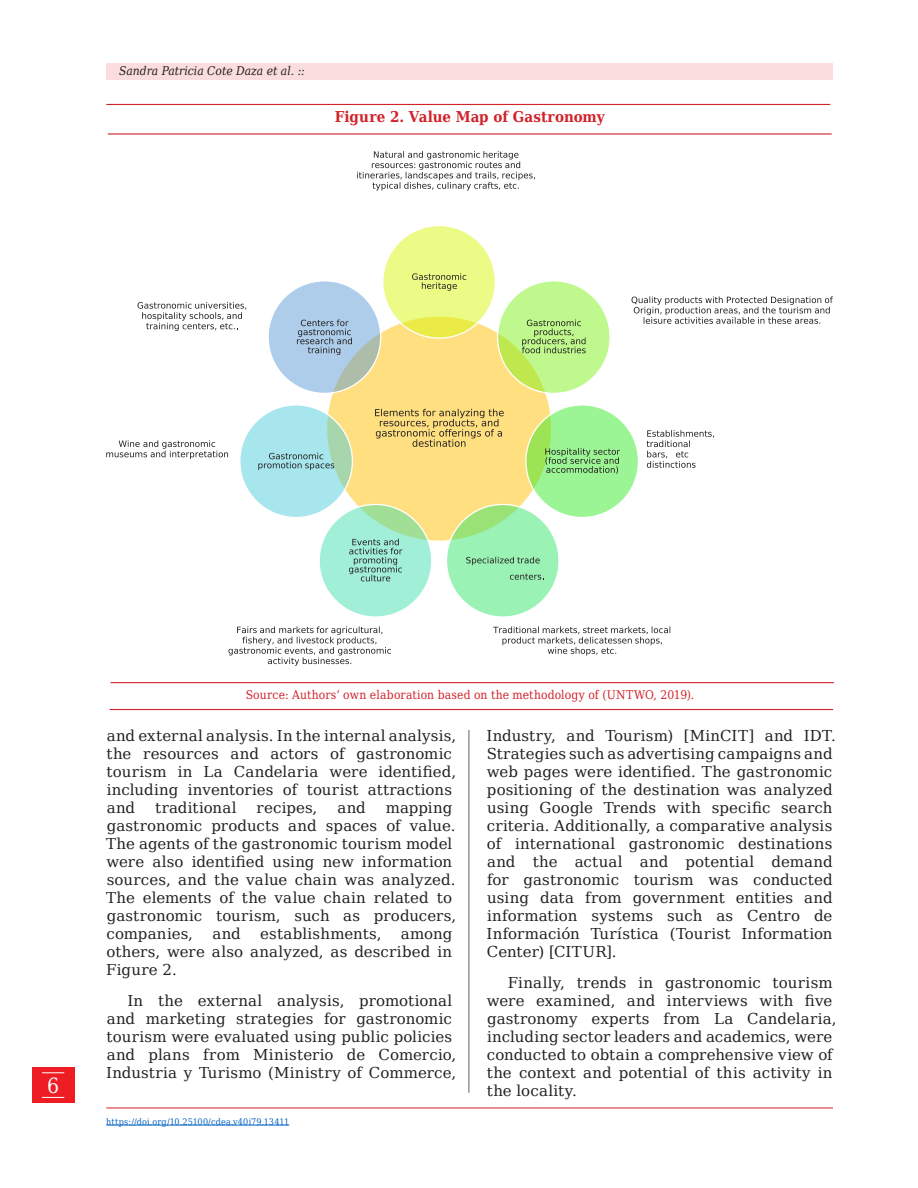
<style>
.page{position:relative;width:918px;height:1188px;background:#fff}
.page>*{position:absolute;margin:0;border:0;box-sizing:border-box;transform-origin:0 0}
.t1{font:21px "DejaVu Serif Condensed";color:#fff}
.cuerpo_de_texto{font:15px/18px "DejaVu Serif";letter-spacing:.005em;color:#231f20}
.Titulo_figura{font:700 15px "DejaVu Serif Condensed";color:#d1232a}
.Pie_de_imagen{font:12px "DejaVu Serif Condensed";letter-spacing:.01em;color:#d1232a}
.t2{font:italic 12px "DejaVu Serif Condensed";color:#231f20}
.fechas{font:9px "DejaVu Serif Condensed";letter-spacing:.01em;color:#0563c1}
</style>
<div class="page">
<div style="left:32px;top:1067px;width:42px;height:36px;background:#ee1d23"></div>
<svg style="left:42px;top:1072px;width:22px;height:1px"></svg>
<svg style="left:42px;top:1097px;width:22px;height:1px"></svg>
<div style="left:106px;top:63px;width:727px;height:17px;background:#fcddde"></div>
<hr style="left:468px;top:730px;width:2px;height:363px;background:#939598">
<hr style="left:106px;top:1108px;width:727px;height:1px;background:#d1232a">
<hr style="left:106px;top:1125px;width:183px;height:1px;background:#0563c1">
<hr style="left:106px;top:104px;width:724px;height:1px;background:#d1232a">
<hr style="left:108px;top:133px;width:724px;height:2px;background:#d1232a">
<hr style="left:111px;top:682px;width:723px;height:1px;background:#d1232a">
<hr style="left:110px;top:709px;width:723px;height:1px;background:#d1232a">
<div style="left:327px;top:316px;width:225px;height:225px;background:#ffdf80;border-radius:50%"></div>
<svg style="left:375px;top:409px;width:129px;height:38px"></svg>
<svg style="left:383px;top:226px;width:112px;height:112px;background:#ebf980"></svg>
<svg style="left:412px;top:273px;width:54px;height:18px"></svg>
<svg style="left:498px;top:281px;width:112px;height:112px;background:#c0f586"></svg>
<svg style="left:522px;top:319px;width:64px;height:34px;background:#a2d179"></svg>
<svg style="left:526px;top:405px;width:112px;height:112px;background:#9df28d"></svg>
<svg style="left:545px;top:448px;width:75px;height:26px;background:#83c97b"></svg>
<svg style="left:447px;top:504px;width:112px;height:113px;background:#9cf0af"></svg>
<svg style="left:466px;top:557px;width:74px;height:8px"></svg>
<svg style="left:319px;top:504px;width:113px;height:113px;background:#a4edcf"></svg>
<svg style="left:349px;top:539px;width:53px;height:42px;background:#89c8b5"></svg>
<svg style="left:240px;top:405px;width:112px;height:112px;background:#a8e4e4"></svg>
<svg style="left:258px;top:453px;width:76px;height:17px"></svg>
<svg style="left:268px;top:281px;width:113px;height:112px;background:#afcce1"></svg>
<svg style="left:297px;top:319px;width:55px;height:36px;background:#95afc7"></svg>
<svg style="left:357px;top:151px;width:178px;height:40px"></svg>
<svg style="left:632px;top:296px;width:201px;height:28px"></svg>
<svg style="left:647px;top:430px;width:67px;height:38px"></svg>
<svg style="left:493px;top:626px;width:177px;height:30px"></svg>
<svg style="left:228px;top:626px;width:163px;height:40px"></svg>
<svg style="left:106px;top:440px;width:122px;height:19px"></svg>
<svg style="left:510px;top:574px;width:34px;height:6px"></svg>
<svg style="left:138px;top:302px;width:108px;height:29px"></svg>
<p class="t2" style="left:119px;top:61px;width:187px">Sandra Patricia Cote Daza et al. ::</p>
<p class="Titulo_figura" style="left:335px;top:105px;width:272px">Figure 2. Value Map of Gastronomy</p>
<p class="t1" style="left:47px;top:1069px;width:14px">6</p>
<p class="Pie_de_imagen" style="left:246px;top:686px;width:450px">Source: Authors’ own elaboration based on the methodology of (UNTWO, 2019).</p>
<p class="cuerpo_de_texto" style="left:107px;top:727px;width:351px">and external analysis. In the internal analysis, the resources and actors of gastronomic tourism in La Candelaria were identified, including inventories of tourist attractions and</p>
<p class="cuerpo_de_texto" style="left:155px;top:799px;width:83px">traditional</p>
<p class="cuerpo_de_texto" style="left:257px;top:799px;width:62px">recipes,</p>
<p class="cuerpo_de_texto" style="left:337px;top:799px;width:30px">and</p>
<p class="cuerpo_de_texto" style="left:106px;top:799px;width:352px;text-indent:280px">mapping gastronomic products and spaces of value.<br>The agents of the gastronomic tourism model were also identified using new information sources, and the value chain was analyzed.<br>The elements of the value chain related to gastronomic tourism, such as producers, companies,</p>
<p class="cuerpo_de_texto" style="left:212px;top:925px;width:30px">and</p>
<p class="cuerpo_de_texto" style="left:260px;top:925px;width:123px">establishments,</p>
<p class="cuerpo_de_texto" style="left:106px;top:925px;width:348px;text-align:justify;text-indent:295px">among others, were also analyzed, as described in Figure 2.</p>
<p class="cuerpo_de_texto" style="left:106px;top:991px;width:351px;text-indent:21px">In the external analysis, promotional and marketing strategies for gastronomic tourism were evaluated using public policies and plans from Ministerio de Comercio, Industria y Turismo (Ministry of Commerce,</p>
<p class="fechas" style="left:106px;top:1115px;width:185px">https://doi.org/10.25100/cdea.v40i79.13411</p>
<p class="cuerpo_de_texto" style="left:487px;top:727px;width:351px">Industry, and Tourism) [MinCIT] and IDT.<br>Strategies such as advertising campaigns and web pages were identified. The gastronomic positioning of the destination was analyzed using Google Trends with specific search criteria. Additionally, a comparative analysis of international gastronomic destinations and the actual and potential demand for gastronomic tourism was conducted using data from government entities and information systems such as Centro de Información Turística (Tourist Information Center) [CITUR].</p>
<p class="cuerpo_de_texto" style="left:487px;top:973px;width:351px;text-indent:21px">Finally, trends in gastronomic tourism were examined, and interviews with five gastronomy experts from La Candelaria, including sector leaders and academics, were conducted to obtain a comprehensive view of the context and potential of this activity in the locality.</p>
</div>
